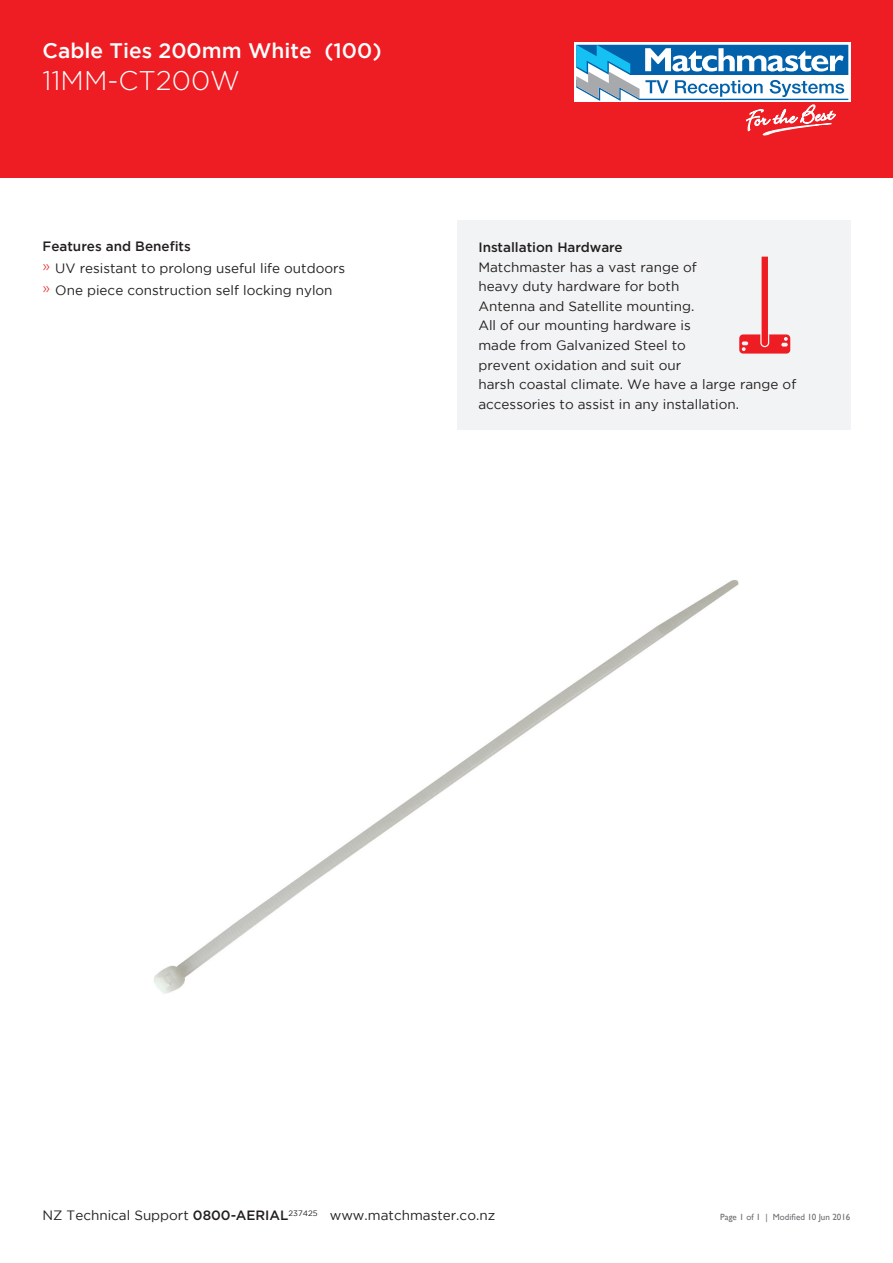
<style>
.page{position:relative;width:893px;height:1263px;background:#fff}
.page>*{position:absolute;margin:0;border:0;box-sizing:border-box;transform-origin:0 0}
.Header_3__Red_Left{font:300 27px "Gotham";color:#fff}
.Header_5__Black{font:500 21px "Gotham";color:#fff}
.Body__Bullets{font:13.5px/19.5px "Gotham";color:#231f20}
.Header_6{font:500 13.5px "Gotham";color:#231f20}
.t1{font:9px "Gill Sans";color:#6c6d70}
.s1{font-weight:300;font-size:15px;color:#ee1d23}
.s2{font-weight:500}
</style>
<div class="page">
<div style="left:0;top:0;width:893px;height:178px;background:#ee1d23"></div>
<svg style="left:574px;top:43px;width:276px;height:59px"></svg>
<svg style="left:576px;top:45px;width:272px;height:90px"></svg>
<div style="left:457px;top:220px;width:393px;height:210px;background:#f2f3f4"></div>
<svg style="left:739px;top:257px;width:51px;height:97px"></svg>
<img style="left:154px;top:580px;width:585px;height:414px">
<p class="Header_5__Black" style="left:43px;top:38px;width:341px">Cable Ties 200mm White (100)</p>
<p class="Header_3__Red_Left" style="left:43px;top:64px;width:199px">11MM-CT200W</p>
<p class="Header_6" style="left:43px;top:239px;width:150px">Features and Benefits</p>
<p class="Body__Bullets" style="left:43px;top:258px;width:304px"><span class="s1">»</span> UV resistant to prolong useful life outdoors</p>
<p class="Body__Bullets" style="left:43px;top:280px;width:292px"><span class="s1">»</span> One piece construction self locking nylon</p>
<p class="Body__Bullets" style="left:478px;top:237px;width:319px"><span class="s2">Installation Hardware<br></span>Matchmaster has a vast range of<br>heavy duty hardware for both<br>Antenna and Satellite mounting.<br>All of our mounting hardware is<br>made from Galvanized Steel to<br>prevent oxidation and suit our<br>harsh coastal climate. We have a large range of accessories to assist in any installation.</p>
<p class="Body__Bullets" style="left:43px;top:1206px;width:454px">NZ Technical Support <span class="s2">0800-AERIAL</span><sup>237425</sup> www.matchmaster.co.nz</p>
<p class="t1" style="left:720px;top:1212px;width:132px">Page 1 of 1 | Modified 10 Jun 2016</p>
</div>
